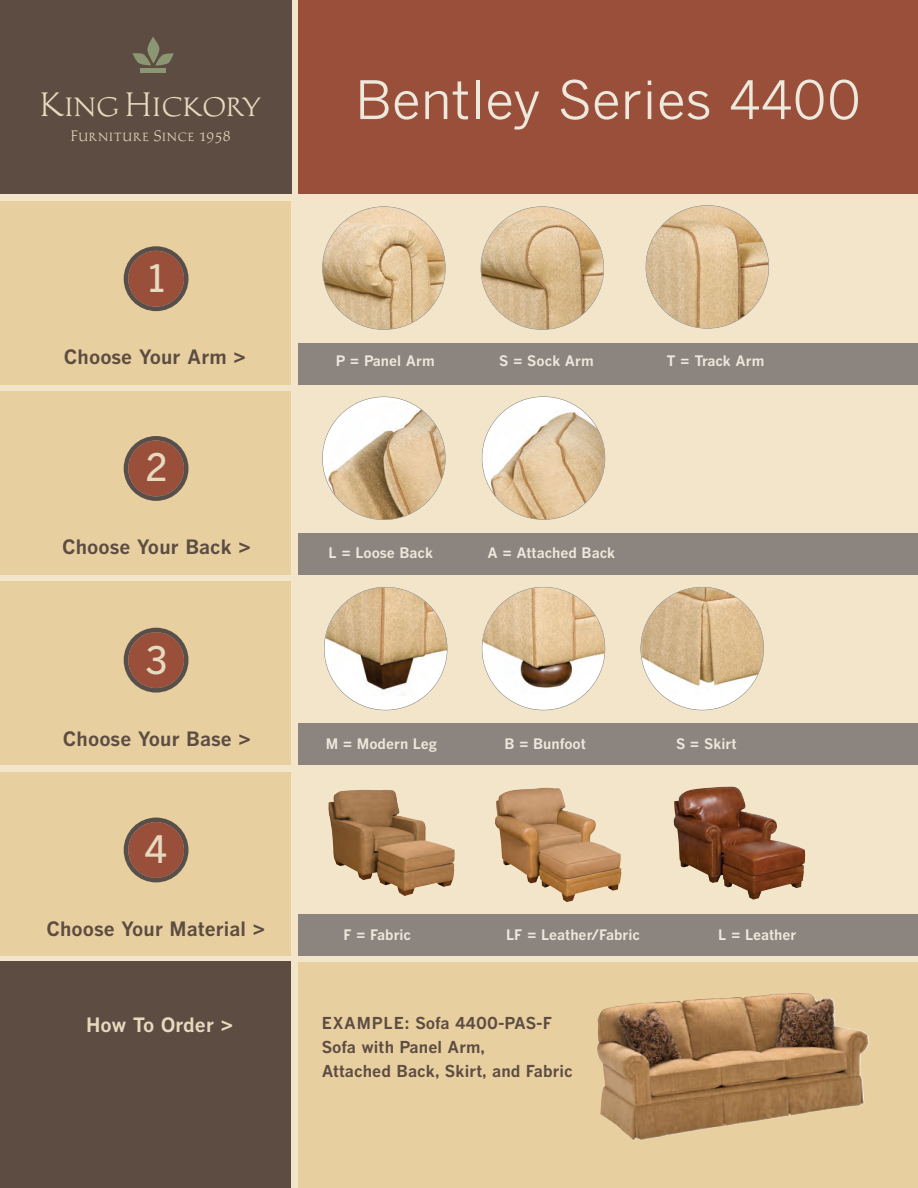
<style>
.page{position:relative;width:918px;height:1188px;background:#f2e5c9}
.page>*{position:absolute;margin:0;border:0;box-sizing:border-box;transform-origin:0 0}
.t1{font:52.5px "Benton Gothic";letter-spacing:.01em;color:#ece8dc}
.t2{font:500 37.5px "Benton Gothic";color:#e6dabe}
.t3{font:33.3px "Michelangelo BQ";letter-spacing:.055em;color:#e6dabe}
.t4{font:700 19.65px "Benton Gothic";letter-spacing:.005em;color:#5d4c42}
.t5{font:700 19.65px "Benton Gothic";letter-spacing:.005em;color:#e6dabe}
.t6{font:700 16.35px/24px "Benton Gothic";letter-spacing:.005em;color:#5d4c42}
.t7{font:14.85px "Michelangelo BQ";letter-spacing:.1em;color:#e6dabe}
.t8{font:700 14.4px "Benton Gothic";color:#ece8dc}
</style>
<div class="page">
<div style="left:0;top:0;width:292px;height:194px;background:#5d4c42"></div>
<div style="left:298px;top:962px;width:620px;height:226px;background:#e8cfa0"></div>
<div style="left:0;top:961px;width:291px;height:227px;background:#5d4c42"></div>
<div style="left:0;top:201px;width:291px;height:183px;background:#e8cfa0"></div>
<div style="left:298px;top:0;width:620px;height:194px;background:#9a4f3b"></div>
<div style="left:0;top:391px;width:291px;height:184px;background:#e8cfa0"></div>
<div style="left:0;top:582px;width:291px;height:183px;background:#e8cfa0"></div>
<svg style="left:124px;top:628px;width:64px;height:65px"></svg>
<div style="left:0;top:772px;width:291px;height:184px;background:#e8cfa0"></div>
<svg style="left:124px;top:818px;width:64px;height:64px"></svg>
<svg style="left:124px;top:436px;width:64px;height:65px"></svg>
<svg style="left:124px;top:246px;width:64px;height:65px"></svg>
<svg style="left:132px;top:37px;width:42px;height:29px"></svg>
<div style="left:140px;top:68px;width:26px;height:5px;background:#8a9772"></div>
<img style="left:597px;top:993px;width:272px;height:148px">
<img style="left:323px;top:403px;width:121px;height:117px">
<div style="left:482px;top:397px;width:123px;height:122px;background:#fff;border-radius:50%"></div>
<img style="left:484px;top:411px;width:121px;height:108px">
<div style="left:324px;top:587px;width:123px;height:123px;background:#fff;border-radius:50%"></div>
<img style="left:324px;top:587px;width:123px;height:109px">
<div style="left:482px;top:587px;width:123px;height:123px;background:#fff;border-radius:50%"></div>
<img style="left:482px;top:587px;width:123px;height:108px">
<div style="left:641px;top:587px;width:123px;height:123px;background:#fff;border-radius:50%"></div>
<img style="left:642px;top:587px;width:122px;height:107px">
<img style="left:328px;top:790px;width:127px;height:106px">
<img style="left:495px;top:788px;width:126px;height:114px">
<img style="left:674px;top:787px;width:131px;height:113px">
<img style="left:323px;top:207px;width:122px;height:122px;border-radius:50%">
<img style="left:481px;top:207px;width:123px;height:122px;border-radius:50%">
<img style="left:646px;top:206px;width:123px;height:122px;border-radius:50%">
<div style="left:298px;top:724px;width:620px;height:41px;background:#8c847e"></div>
<div style="left:298px;top:914px;width:620px;height:41px;background:#8c847e"></div>
<div style="left:298px;top:533px;width:620px;height:42px;background:#8c847e"></div>
<div style="left:298px;top:343px;width:620px;height:41px;background:#8c847e"></div>
<h3 class="t3" style="left:41px;top:85px;width:222px">King Hickory</h3>
<p class="t7" style="left:71px;top:127px;width:161px">Furniture Since 1958</p>
<h2 class="t2" style="left:148px;top:257px;width:18px">1</h2>
<h3 class="t4" style="left:64px;top:346px;width:184px">Choose Your Arm &gt;</h3>
<h2 class="t2" style="left:145px;top:446px;width:24px">2</h2>
<h3 class="t4" style="left:62px;top:536px;width:190px">Choose Your Back &gt;</h3>
<h2 class="t2" style="left:145px;top:639px;width:24px">3</h2>
<h3 class="t4" style="left:63px;top:727px;width:190px">Choose Your Base &gt;</h3>
<h2 class="t2" style="left:144px;top:828px;width:25px">4</h2>
<h3 class="t4" style="left:46px;top:918px;width:221px">Choose Your Material &gt;</h3>
<h3 class="t5" style="left:86px;top:1014px;width:149px">How To Order &gt;</h3>
<h1 class="t1" style="left:355px;top:70px;width:507px">Bentley Series 4400</h1>
<p class="t8" style="left:336px;top:353px;width:101px">P = Panel Arm</p>
<p class="t8" style="left:499px;top:353px;width:96px">S = Sock Arm</p>
<p class="t8" style="left:667px;top:353px;width:99px">T = Track Arm</p>
<p class="t8" style="left:329px;top:544px;width:106px">L = Loose Back</p>
<p class="t8" style="left:487px;top:544px;width:129px">A = Attached Back</p>
<p class="t8" style="left:326px;top:736px;width:113px">M = Modern Leg</p>
<p class="t8" style="left:505px;top:736px;width:83px">B = Bunfoot</p>
<p class="t8" style="left:676px;top:736px;width:62px">S = Skirt</p>
<p class="t8" style="left:343px;top:927px;width:69px">F = Fabric</p>
<p class="t8" style="left:506px;top:927px;width:135px">LF = Leather/Fabric</p>
<p class="t8" style="left:718px;top:927px;width:80px">L = Leather</p>
<p class="t6" style="left:322px;top:1011px;width:253px">EXAMPLE: Sofa 4400-PAS-F<br>Sofa with Panel Arm,<br>Attached Back, Skirt, and Fabric</p>
</div>
